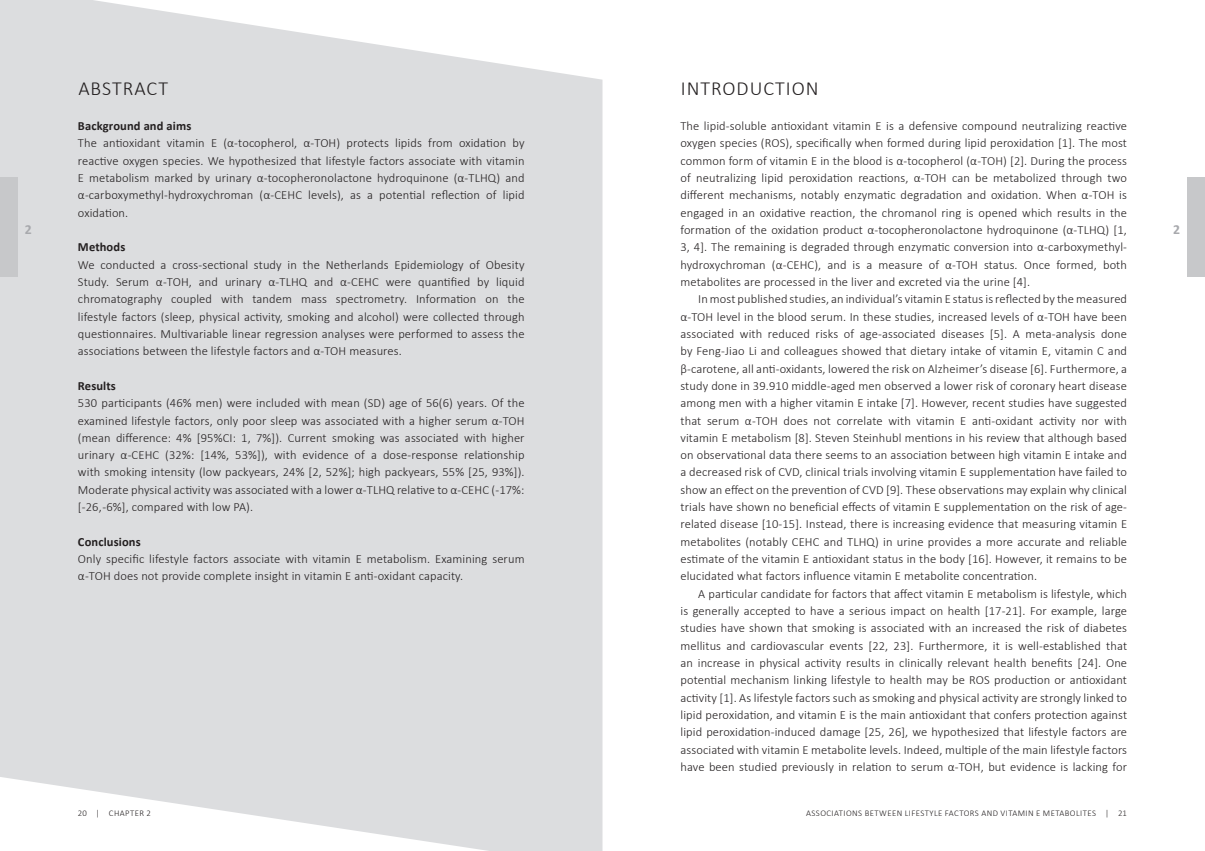
<style>
.page{position:relative;width:1205px;height:851px;background:#fff}
.page>*{position:absolute;margin:0;border:0;box-sizing:border-box;transform-origin:0 0}
.t1{font:300 20px "Calibri";letter-spacing:.05em;color:#231f20}
.t2{font:700 13.75px "Calibri";color:#a8a9ad}
.t3{font:300 12.5px/17.2px "Calibri";letter-spacing:.01em;color:#231f20;text-align:justify}
.t4{font:700 12.5px "Calibri";letter-spacing:.01em;color:#231f20}
.t5{font:300 8.75px "Calibri";letter-spacing:.05em;color:#231f20}
</style>
<div class="page">
<svg style="left:0;top:0;width:602px;height:850px;background:#dedfe1"></svg>
<div style="left:0;top:177px;width:18px;height:99px;background:#c7c8ca"></div>
<div style="left:1187px;top:177px;width:18px;height:99px;background:#c7c8ca"></div>
<h1 class="t1" style="left:78px;top:76px;width:91px">ABSTRACT</h1>
<p class="t4" style="left:78px;top:117px;width:115px">Background and aims</p>
<p class="t3" style="left:78px;top:134px;width:448px">The antioxidant vitamin E (α-tocopherol, α-TOH) protects lipids from oxidation by reactive oxygen species. We hypothesized that lifestyle factors associate with vitamin E metabolism marked by urinary α-tocopheronolactone hydroquinone (α-TLHQ) and α-carboxymethyl-hydroxychroman (α-CEHC levels), as a potential reflection of lipid oxidation.</p>
<p class="t4" style="left:78px;top:238px;width:49px">Methods</p>
<p class="t3" style="left:78px;top:255px;width:448px">We conducted a cross-sectional study in the Netherlands Epidemiology of Obesity Study. Serum α-TOH, and urinary α-TLHQ and α-CEHC were quantified by liquid chromatography coupled with tandem mass spectrometry. Information on the lifestyle factors (sleep, physical activity, smoking and alcohol) were collected through questionnaires. Multivariable linear regression analyses were performed to assess the associations between the lifestyle factors and α-TOH measures.</p>
<p class="t4" style="left:78px;top:377px;width:39px">Results</p>
<p class="t3" style="left:78px;top:394px;width:448px">530 participants (46% men) were included with mean (SD) age of 56(6) years. Of the examined lifestyle factors, only poor sleep was associated with a higher serum α-TOH (mean difference: 4% [95%CI: 1, 7%]). Current smoking was associated with higher urinary α-CEHC (32%: [14%, 53%]), with evidence of a dose-response relationship with smoking intensity (low packyears, 24% [2, 52%]; high packyears, 55% [25, 93%]).<br>Moderate physical activity was associated with a lower α-TLHQ relative to α-CEHC (-17%: [-26, -6%], compared with low PA).</p>
<p class="t4" style="left:78px;top:532px;width:64px">Conclusions</p>
<p class="t3" style="left:78px;top:550px;width:448px">Only specific lifestyle factors associate with vitamin E metabolism. Examining serum α-TOH does not provide complete insight in vitamin E anti-oxidant capacity.</p>
<h1 class="t1" style="left:681px;top:76px;width:139px">INTRODUCTION</h1>
<p class="t3" style="left:680px;top:117px;width:448px">The lipid-soluble antioxidant vitamin E is a defensive compound neutralizing reactive oxygen species (ROS), specifically when formed during lipid peroxidation [1]. The most common form of vitamin E in the blood is α-tocopherol (α-TOH) [2]. During the process of neutralizing lipid peroxidation reactions, α-TOH can be metabolized through two different mechanisms, notably enzymatic degradation and oxidation. When α-TOH is engaged in an oxidative reaction, the chromanol ring is opened which results in the formation of the oxidation product α-tocopheronolactone hydroquinone (α-TLHQ) [1, 3, 4]. The remaining is degraded through enzymatic conversion into α-carboxymethyl&shy;hydroxychroman (α-CEHC), and is a measure of α-TOH status. Once formed, both metabolites are processed in the liver and excreted via the urine [4].</p>
<p class="t3" style="left:680px;top:290px;width:448px;text-indent:18px">In most published studies, an individual’s vitamin E status is reflected by the measured α-TOH level in the blood serum. In these studies, increased levels of α-TOH have been associated with reduced risks of age-associated diseases [5]. A meta-analysis done by Feng-Jiao Li and colleagues showed that dietary intake of vitamin E, vitamin C and β-carotene, all anti-oxidants, lowered the risk on Alzheimer’s disease [6]. Furthermore, a study done in 39.910 middle-aged men observed a lower risk of coronary heart disease among men with a higher vitamin E intake [7]. However, recent studies have suggested that serum α-TOH does not correlate with vitamin E anti-oxidant activity nor with vitamin E metabolism [8]. Steven Steinhubl mentions in his review that although based on observational data there seems to an association between high vitamin E intake and a decreased risk of CVD, clinical trials involving vitamin E supplementation have failed to show an effect on the prevention of CVD [9]. These observations may explain why clinical trials have shown no beneficial effects of vitamin E supplementation on the risk of age&shy;related disease [10-15]. Instead, there is increasing evidence that measuring vitamin E metabolites (notably CEHC and TLHQ) in urine provides a more accurate and reliable estimate of the vitamin E antioxidant status in the body [16]. However, it remains to be elucidated what factors influence vitamin E metabolite concentration.</p>
<p class="t3" style="left:680px;top:584px;width:448px;text-indent:18px">A particular candidate for factors that affect vitamin E metabolism is lifestyle, which is generally accepted to have a serious impact on health [17-21]. For example, large studies have shown that smoking is associated with an increased the risk of diabetes mellitus and cardiovascular events [22, 23]. Furthermore, it is well-established that an increase in physical activity results in clinically relevant health benefits [24]. One potential mechanism linking lifestyle to health may be ROS production or antioxidant activity [1]. As lifestyle factors such as smoking and physical activity are strongly linked to lipid peroxidation, and vitamin E is the main antioxidant that confers protection against lipid peroxidation-induced damage [25, 26], we hypothesized that lifestyle factors are associated with vitamin E metabolite levels. Indeed, multiple of the main lifestyle factors have been studied previously in relation to serum α-TOH, but evidence is lacking for</p>
<p class="t2" style="left:25px;top:219px;width:8px">2</p>
<p class="t2" style="left:1173px;top:219px;width:8px">2</p>
<p class="t5" style="left:78px;top:807px;width:74px">20 | CHAPTER 2</p>
<p class="t5" style="left:806px;top:807px;width:322px">ASSOCIATIONS BETWEEN LIFESTYLE FACTORS AND VITAMIN E METABOLITES | 21</p>
</div>
